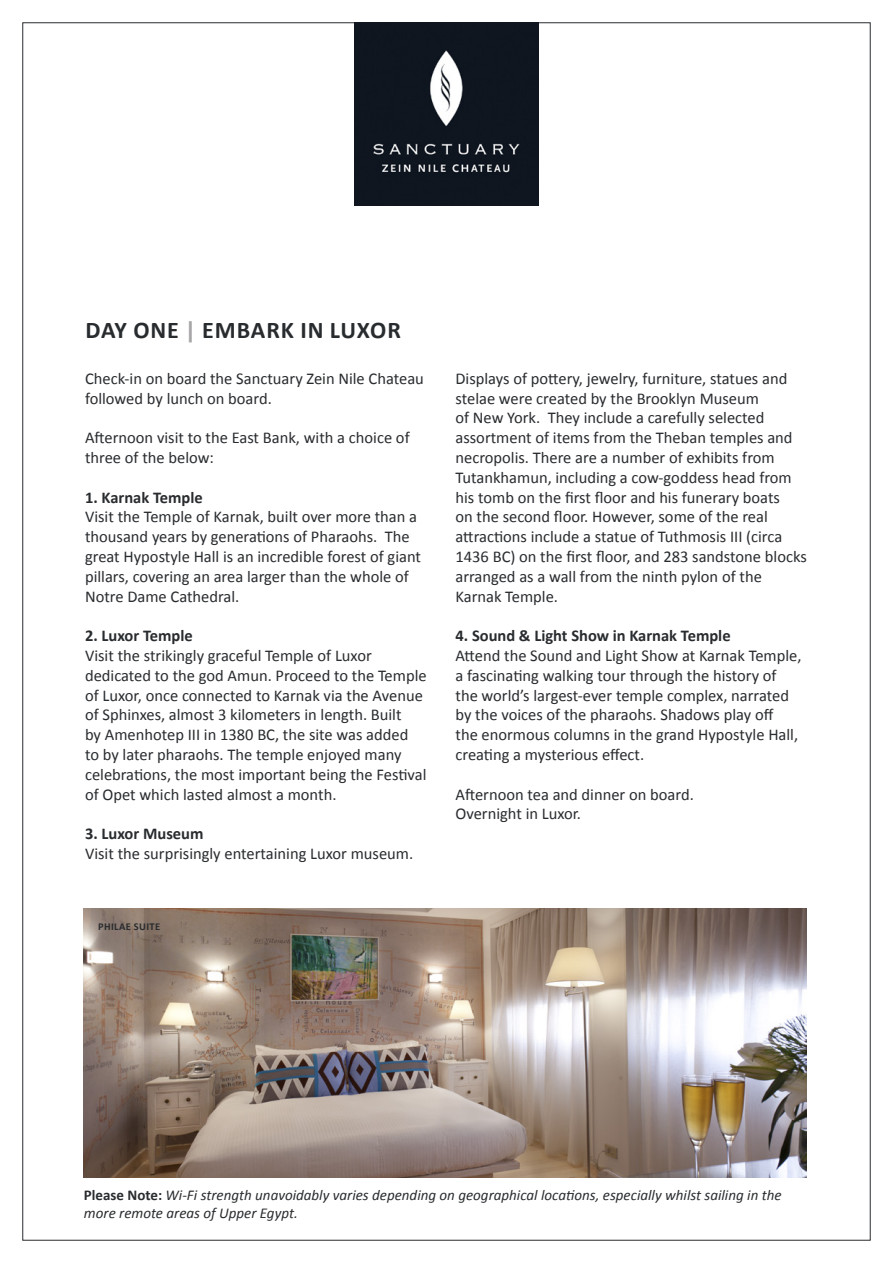
<style>
.page{position:relative;width:893px;height:1263px;background:#fff}
.page>*{position:absolute;margin:0;border:0;box-sizing:border-box;transform-origin:0 0}
.t1{font:700 24px "Calibri";letter-spacing:.04em;color:#292c2f}
.t2{font:16.5px/19.8px "Calibri";color:#292c2f}
.t3{font:700 16.5px "Calibri";color:#292c2f}
.t4{font:italic 15px/18px "Calibri";color:#292c2f}
.t5{font:700 10.5px "Calibri";letter-spacing:.04em;color:#292c2f}
.s1{color:#a7a5a7}
.s2{font-weight:700;font-style:normal}
</style>
<div class="page">
<div style="left:22px;top:22px;width:849px;height:1218px;background:#fff;border:1px solid #292c2f"></div>
<img style="left:354px;top:22px;width:185px;height:183px">
<img style="left:84px;top:909px;width:723px;height:269px">
<p class="t1" style="left:86px;top:315px;width:317px">DAY ONE <span class="s1">|</span> EMBARK IN LUXOR</p>
<p class="t2" style="left:85px;top:368px;width:340px">Check-in on board the Sanctuary Zein Nile Chateau followed by lunch on board.</p>
<p class="t2" style="left:85px;top:428px;width:326px">Afternoon visit to the East Bank, with a choice of three of the below:</p>
<p class="t3" style="left:85px;top:486px;width:119px">1. Karnak Temple</p>
<p class="t2" style="left:85px;top:507px;width:338px">Visit the Temple of Karnak, built over more than a thousand years by generations of Pharaohs. The great Hypostyle Hall is an incredible forest of giant pillars, covering an area larger than the whole of Notre Dame Cathedral.</p>
<p class="t3" style="left:85px;top:625px;width:109px">2. Luxor Temple</p>
<p class="t2" style="left:85px;top:646px;width:343px">Visit the strikingly graceful Temple of Luxor dedicated to the god Amun. Proceed to the Temple of Luxor, once connected to Karnak via the Avenue of Sphinxes, almost 3 kilometers in length. Built<br>by Amenhotep III in 1380 BC, the site was added<br>to by later pharaohs. The temple enjoyed many celebrations, the most important being the Festival of Opet which lasted almost a month.</p>
<p class="t3" style="left:85px;top:823px;width:120px">3. Luxor Museum</p>
<p class="t2" style="left:85px;top:844px;width:330px">Visit the surprisingly entertaining Luxor museum.</p>
<p class="t5" style="left:98px;top:920px;width:64px">PHILAE SUITE</p>
<p class="t2" style="left:455px;top:368px;width:353px">Displays of pottery, jewelry, furniture, statues and stelae were created by the Brooklyn Museum<br>of New York. They include a carefully selected assortment of items from the Theban temples and necropolis. There are a number of exhibits from Tutankhamun, including a cow-goddess head from his tomb on the first floor and his funerary boats<br>on the second floor. However, some of the real attractions include a statue of Tuthmosis III (circa 1436 BC) on the first floor, and 283 sandstone blocks arranged as a wall from the ninth pylon of the Karnak Temple.</p>
<p class="t3" style="left:455px;top:625px;width:277px">4. Sound &amp; Light Show in Karnak Temple</p>
<p class="t2" style="left:455px;top:646px;width:348px">Attend the Sound and Light Show at Karnak Temple, a fascinating walking tour through the history of the world’s largest-ever temple complex, narrated by the voices of the pharaohs. Shadows play off<br>the enormous columns in the grand Hypostyle Hall, creating a mysterious effect.</p>
<p class="t2" style="left:455px;top:784px;width:240px">Afternoon tea and dinner on board.</p>
<p class="t2" style="left:455px;top:804px;width:127px">Overnight in Luxor.</p>
<p class="t4" style="left:84px;top:1185px;width:699px"><span class="s2">Please Note:</span> Wi-Fi strength unavoidably varies depending on geographical locations, especially whilst sailing in the more remote areas of Upper Egypt.</p>
</div>
